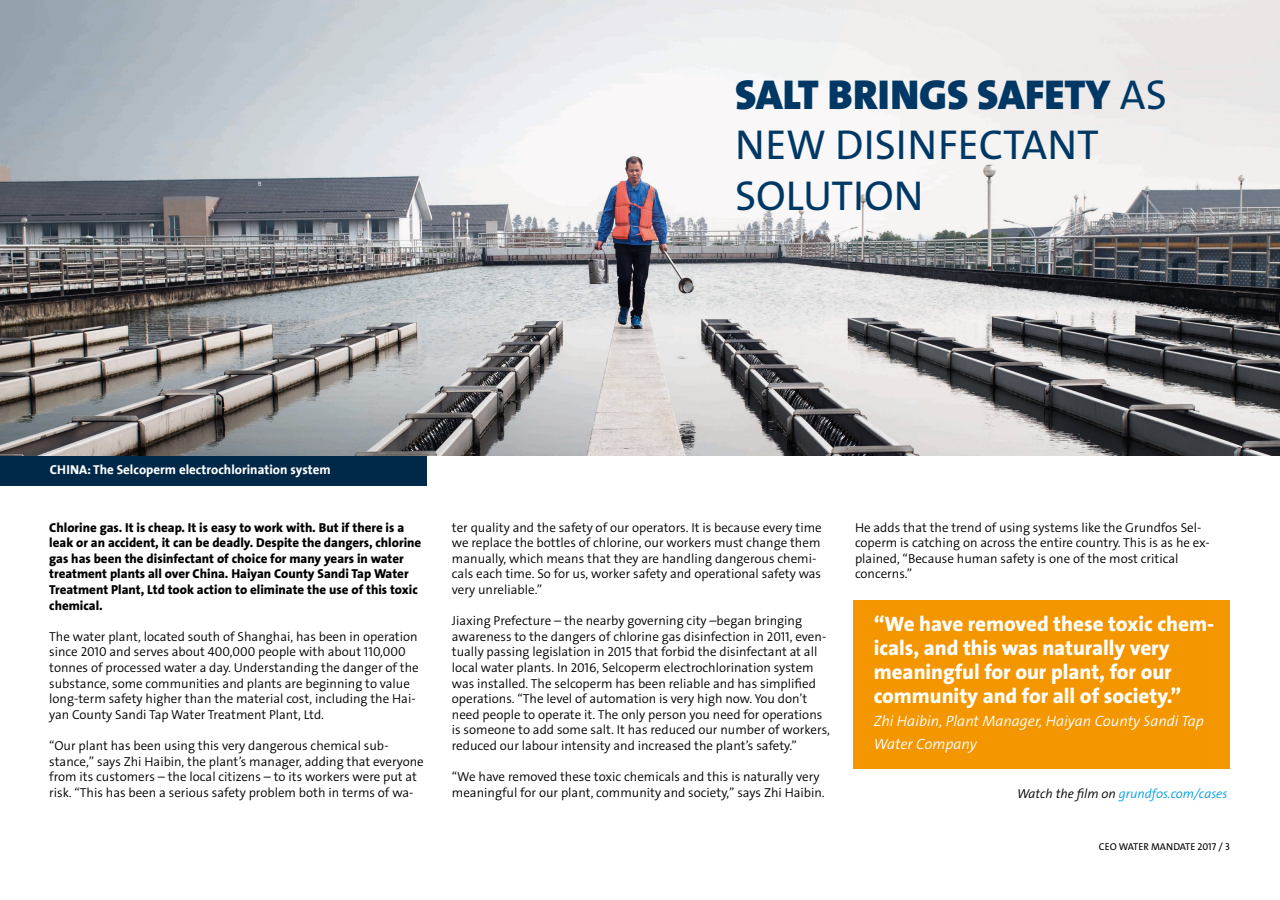
<style>
.page{position:relative;width:1280px;height:900px;background:#fff}
.page>*{position:absolute;margin:0;border:0;box-sizing:border-box;transform-origin:0 0}
.t1{font:42px/50.4px "Grundfos The Sans V2 OT 5 R";color:#003865}
.t2{font:42px "Grundfos The Sans V2 OT 9 BL";color:#003865}
.t3{font:21px/24px "Grundfos The Sans V2 OT 8 XB";color:#fff}
.t4{font:15px/23px "Grundfos The Sans V2 OT 4 SL Italic";color:#fff}
.t5{font:13px/15.6px "Grundfos The Sans V2 OT 4 SL";color:#000}
.t6{font:13px/15.6px "Grundfos The Sans V2 OT 8 XB";color:#000}
.t7{font:700 13px "Grundfos The Sans";color:#fff}
.t8{font:13px "Grundfos The Sans V2 OT 4 SL Italic";color:#009ee3}
.t9{font:10px "Grundfos The Sans V2 OT 5 R";color:#000}
.s1{font-family:"Grundfos The Sans V2 OT 5 R"}
.s2{color:#000}
</style>
<div class="page">
<img style="left:0;top:0;width:1280px;height:456px">
<div style="left:853px;top:600px;width:377px;height:168px;background:#f49600"></div>
<div style="left:0;top:456px;width:427px;height:30px;background:#002949"></div>
<h1 class="t2" style="left:735px;top:68px;width:433px">SALT BRINGS SAFETY <span class="s1">AS</span></h1>
<h1 class="t1" style="left:735px;top:120px;width:365px">NEW DISINFECTANT<br>SOLUTION</h1>
<p class="t7" style="left:50px;top:463px;width:282px">CHINA: The Selcoperm electrochlorination system</p>
<p class="t6" style="left:49px;top:520px;width:374px">Chlorine gas. It is cheap. It is easy to work with. But if there is a leak or an accident, it can be deadly. Despite the dangers, chlorine gas has been the disinfectant of choice for many years in water treatment plants all over China. Haiyan County Sandi Tap Water Treatment Plant, Ltd took action to eliminate the use of this toxic chemical.</p>
<p class="t5" style="left:49px;top:629px;width:371px">The water plant, located south of Shanghai, has been in operation since 2010 and serves about 400,000 people with about 110,000 tonnes of processed water a day. Understanding the danger of the substance, some communities and plants are beginning to value long-term safety higher than the material cost, including the Hai&shy;yan County Sandi Tap Water Treatment Plant, Ltd.</p>
<p class="t5" style="left:49px;top:738px;width:376px">“Our plant has been using this very dangerous chemical sub&shy;stance,” says Zhi Haibin, the plant’s manager, adding that everyone from its customers – the local citizens – to its workers were put at risk. “This has been a serious safety problem both in terms of wa-</p>
<p class="t5" style="left:452px;top:520px;width:371px">ter quality and the safety of our operators. It is because every time we replace the bottles of chlorine, our workers must change them manually, which means that they are handling dangerous chemi&shy;cals each time. So for us, worker safety and operational safety was very unreliable.”</p>
<p class="t5" style="left:452px;top:613px;width:380px">Jiaxing Prefecture – the nearby governing city –began bringing awareness to the dangers of chlorine gas disinfection in 2011, even&shy;tually passing legislation in 2015 that forbid the disinfectant at all local water plants. In 2016, Selcoperm electrochlorination system was installed. The selcoperm has been reliable and has simplified operations. “The level of automation is very high now. You don’t need people to operate it. The only person you need for operations is someone to add some salt. It has reduced our number of workers, reduced our labour intensity and increased the plant’s safety.”</p>
<p class="t5" style="left:452px;top:769px;width:374px">“We have removed these toxic chemicals and this is naturally very meaningful for our plant, community and society,” says Zhi Haibin.</p>
<p class="t5" style="left:855px;top:520px;width:356px">He adds that the trend of using systems like the Grundfos Sel&shy;coperm is catching on across the entire country. This is as he ex&shy;plained, “Because human safety is one of the most critical concerns.”</p>
<h2 class="t3" style="left:874px;top:612px;width:342px">“We have removed these toxic chem&shy;icals, and this was naturally very meaningful for our plant, for our community and for all of society.”</h2>
<p class="t4" style="left:874px;top:710px;width:332px">Zhi Haibin, Plant Manager, Haiyan County Sandi Tap<br>Water Company</p>
<p class="t8" style="left:1017px;top:786px;width:212px"><span class="s2">Watch the film on</span> grundfos.com/cases</p>
<p class="t9" style="left:1099px;top:840px;width:133px">CEO WATER MANDATE 2017 / 3</p>
</div>
